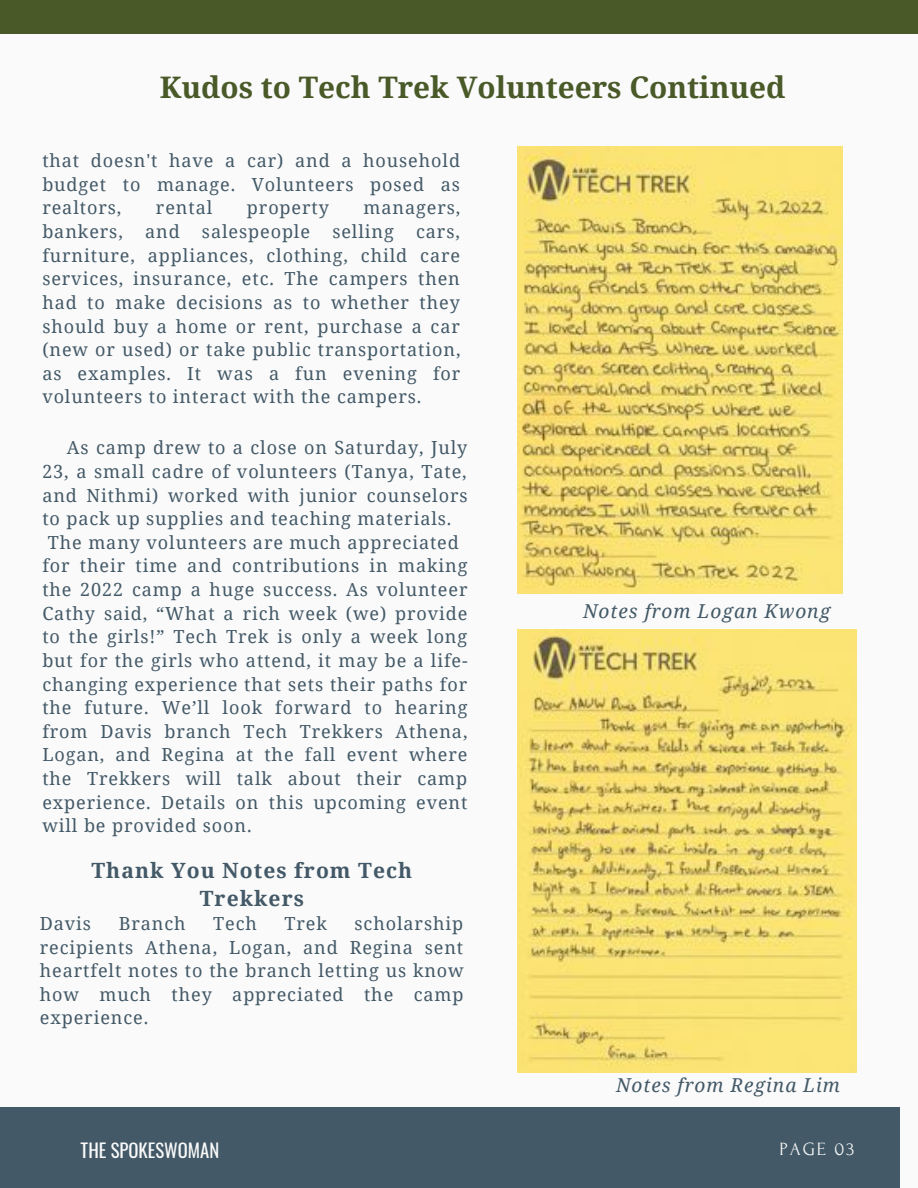
<style>
.page{position:relative;width:918px;height:1188px;background:#fafafa}
.page>*{position:absolute;margin:0;border:0;box-sizing:border-box;transform-origin:0 0}
.t1{font:700 29.7px "Noto Serif";color:#495928}
.t2{font:700 21px/28.2px "Noto Serif";letter-spacing:.05em;color:#435967;text-align:center}
.t3{font:italic 19.05px "Noto Serif";letter-spacing:.05em;color:#435967}
.t4{font:18.75px "Oswald";color:#fafafa}
.t5{font:18.6px "Forum";letter-spacing:.1em;color:#fafafa}
.t6{font:18px/23.7px "Noto Serif";letter-spacing:.05em;color:#435967;text-align:justify}
</style>
<div class="page">
<div style="left:0;top:0;width:918px;height:34px;background:#495928"></div>
<div style="left:0;top:1107px;width:900px;height:81px;background:#435967"></div>
<img style="left:518px;top:629px;width:338px;height:443px">
<img style="left:518px;top:146px;width:325px;height:448px">
<h1 class="t1" style="left:160px;top:66px;width:627px">Kudos to Tech Trek Volunteers Continued</h1>
<p class="t6" style="left:42px;top:148px;width:419px">that doesn't have a car) and a household budget to manage. Volunteers posed as realtors,</p>
<p class="t6" style="left:156px;top:196px;width:58px">rental</p>
<p class="t6" style="left:247px;top:196px;width:84px">property</p>
<p class="t6" style="left:42px;top:196px;width:420px;text-indent:321px">managers, bankers, and salespeople selling cars, furniture, appliances, clothing, child care services, insurance, etc. The campers then had to make decisions as to whether they should buy a home or rent, purchase a car (new or used) or take public transportation, as examples. It was a fun evening for volunteers to interact with the campers.</p>
<p class="t6" style="left:67px;top:436px;width:402px">As camp drew to a close on Saturday, July</p>
<p class="t6" style="left:42px;top:459px;width:426px">23, a small cadre of volunteers (Tanya, Tate,</p>
<p class="t6" style="left:42px;top:483px;width:427px">and Nithmi) worked with junior counselors</p>
<p class="t6" style="left:42px;top:506px;width:411px">to pack up supplies and teaching materials.</p>
<p class="t6" style="left:48px;top:530px;width:413px">The many volunteers are much appreciated</p>
<p class="t6" style="left:42px;top:554px;width:427px">for their time and contributions in making</p>
<p class="t6" style="left:42px;top:577px;width:427px">the 2022 camp a huge success. As volunteer</p>
<p class="t6" style="left:42px;top:601px;width:427px">Cathy said, “What a rich week (we) provide</p>
<p class="t6" style="left:42px;top:625px;width:426px">to the girls!” Tech Trek is only a week long</p>
<p class="t6" style="left:42px;top:648px;width:427px">but for the girls who attend, it may be a life-</p>
<p class="t6" style="left:42px;top:672px;width:426px">changing experience that sets their paths for</p>
<p class="t6" style="left:42px;top:695px;width:427px">the future. We’ll look forward to hearing</p>
<p class="t6" style="left:42px;top:719px;width:427px">from Davis branch Tech Trekkers Athena,</p>
<p class="t6" style="left:42px;top:743px;width:427px">Logan, and Regina at the fall event where</p>
<p class="t6" style="left:42px;top:766px;width:427px">the Trekkers will talk about their camp</p>
<p class="t6" style="left:42px;top:790px;width:427px">experience. Details on this upcoming event</p>
<p class="t6" style="left:42px;top:814px;width:211px">will be provided soon.</p>
<p class="t2" style="left:92px;top:856px;width:322px">Thank You Notes from Tech<br>Trekkers</p>
<p class="t6" style="left:40px;top:911px;width:425px;text-indent:315px">scholarship recipients Athena, Logan, and Regina sent heartfelt notes to the branch letting us know how much they appreciated the camp experience.</p>
<p class="t6" style="left:40px;top:911px;width:53px">Davis</p>
<p class="t6" style="left:119px;top:911px;width:68px">Branch</p>
<p class="t6" style="left:213px;top:911px;width:45px">Tech</p>
<p class="t6" style="left:285px;top:911px;width:44px">Trek</p>
<p class="t3" style="left:583px;top:598px;width:249px">Notes from Logan Kwong</p>
<p class="t3" style="left:616px;top:1071px;width:226px">Notes from Regina Lim</p>
<p class="t4" style="left:81px;top:1136px;width:140px">THE SPOKESWOMAN</p>
<p class="t5" style="left:780px;top:1139px;width:76px">PAGE 03</p>
</div>
